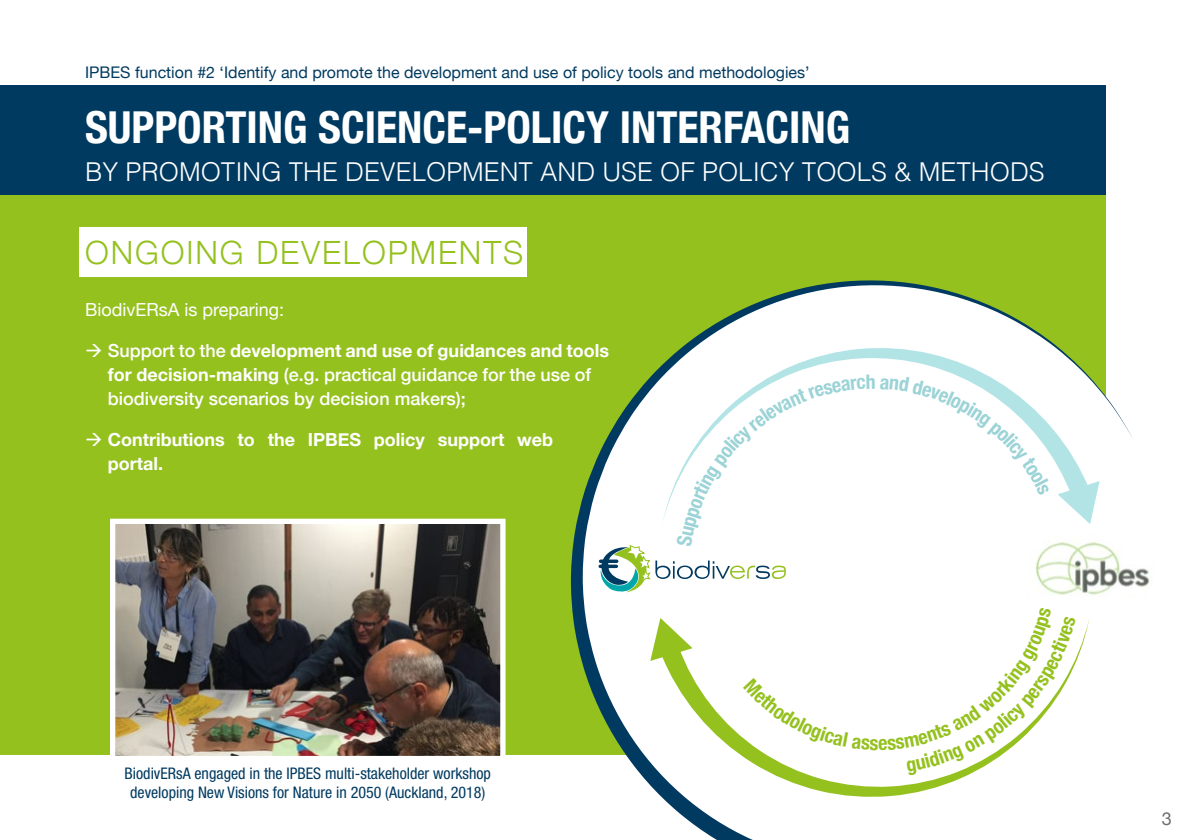
<style>
.page{position:relative;width:1191px;height:840px;background:#fff}
.page>*{position:absolute;margin:0;border:0;box-sizing:border-box;transform-origin:0 0}
.t1{font:700 condensed 44px "Helvetica Neue";color:#fff}
.t2{font:300 32px "Helvetica Neue";letter-spacing:.06em;color:#95c11f}
.t3{font:300 26px "Helvetica";color:#fff}
.t4{font:500 18px/24px "Helvetica Neue";color:#fff}
.t5{font:700 18px/24px "Helvetica Neue";color:#fff}
.t6{font:18px "Helvetica Neue";color:#fff}
.t7{font:18px "Helvetica Neue";color:#706f6f}
.t8{font:condensed 16px/19.2px "Helvetica Neue";color:#003a60;text-align:center}
.t9{font:16px "Helvetica Neue";color:#003a60}
.s1{font-weight:700}
</style>
<div class="page">
<div style="left:0;top:85px;width:1106px;height:111px;background:#003a60"></div>
<div style="left:0;top:196px;width:1106px;height:558px;background:#95c11f"></div>
<div style="left:79px;top:227px;width:448px;height:49px;background:#fff"></div>
<svg style="left:571px;top:280px;width:561px;height:559px;fill:#fff"></svg>
<svg style="left:662px;top:346px;width:427px;height:178px;background:#eef6f2"></svg>
<svg style="left:1057px;top:481px;width:42px;height:43px;background:#d5f0f0"></svg>
<svg style="left:660px;top:617px;width:429px;height:180px;fill:#fff"></svg>
<svg style="left:650px;top:617px;width:42px;height:43px"></svg>
<img style="left:1027px;top:532px;width:123px;height:77px">
<img style="left:107px;top:518px;width:401px;height:238px">
<svg style="left:599px;top:374px;width:275px;height:219px;background:#f0f5ef"></svg>
<svg style="left:880px;top:376px;width:170px;height:119px;background:#f9fdfd"></svg>
<div style="left:743px;top:607px;width:332px;height:167px;background:#fff"></div>
<p class="t9" style="left:85px;top:61px;width:726px">IPBES function #2 ‘Identify and promote the development and use of policy tools and methodologies’</p>
<h1 class="t1" style="left:85px;top:90px;width:766px">SUPPORTING SCIENCE-POLICY INTERFACING</h1>
<h3 class="t3" style="left:85px;top:149px;width:961px">BY PROMOTING THE DEVELOPMENT AND USE OF POLICY TOOLS &amp; METHODS</h3>
<h2 class="t2" style="left:85px;top:226px;width:440px">ONGOING DEVELOPMENTS</h2>
<p class="t6" style="left:85px;top:296px;width:201px">BiodivERsA is preparing:</p>
<p class="t4" style="left:108px;top:337px;width:503px;text-indent:-23px">→ Support to the <span class="s1">development and use of guidances and tools for decision-making</span> (e.g. practical guidance for the use of biodiversity scenarios by decision makers);</p>
<p class="t5" style="left:108px;top:428px;width:447px;text-indent:-23px">→ Contributions to the IPBES policy support web portal.</p>
<p class="t8" style="left:125px;top:763px;width:368px">BiodivERsA engaged in the IPBES multi-stakeholder workshop developing New Visions for Nature in 2050 (Auckland, 2018)</p>
<p class="t7" style="left:1162px;top:804px;width:12px">3</p>
</div>
